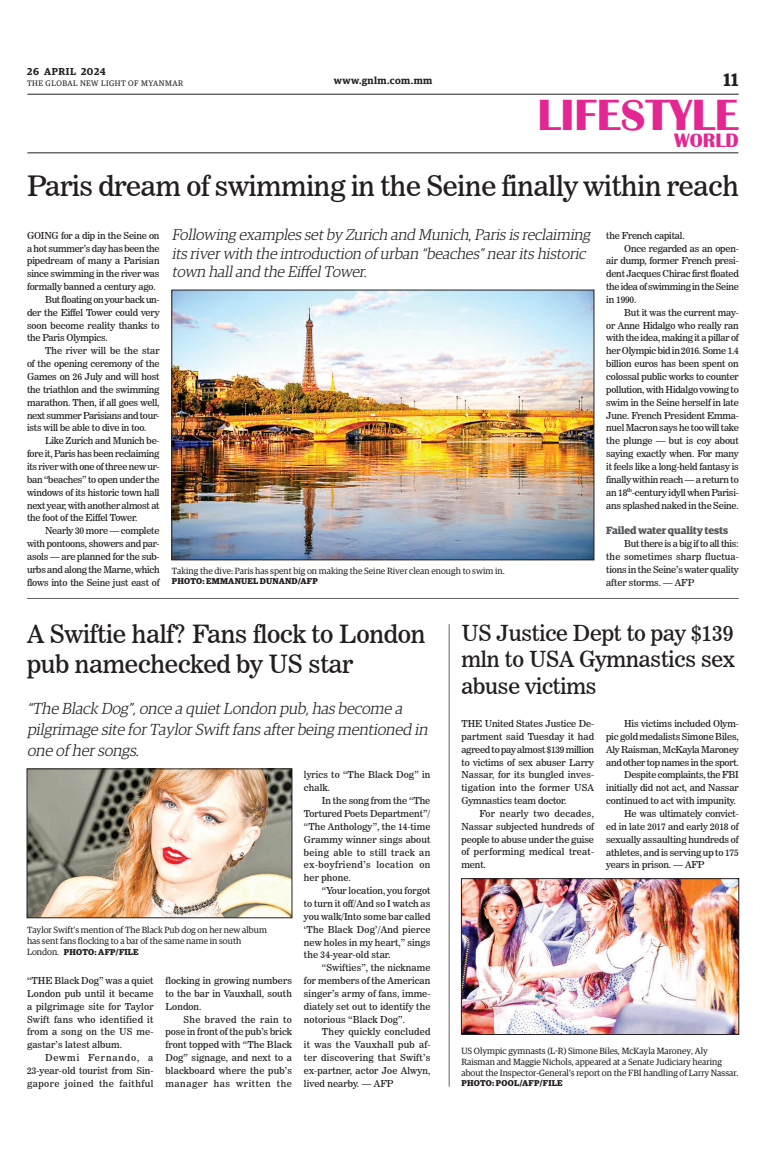
<style>
.page{position:relative;width:773px;height:1152px;background:#fff}
.page>*{position:absolute;margin:0;border:0;box-sizing:border-box;transform-origin:0 0}
.t1{font:700 45px "Britannic";color:#e42692}
._2_Clm_Head{font:28px "News 706 BT Roman C";letter-spacing:-.01em;color:#231f20}
._2_Clm_Head-2{font:25px/30px "News 706 BT Roman C";letter-spacing:-.01em;color:#231f20}
._2_Clm_Head-3{font:22px/26.4px "News 706 BT Roman C";letter-spacing:-.01em;color:#231f20;text-align:justify}
.t2{font:700 20px "Britannic";color:#e42692}
.t3{font:600 18px "Guardian Egyp";color:#231f20}
.t4{font:italic 300 16px/21.2px "Guardian Egyp";letter-spacing:-.005em;color:#231f20}
.t5{font:italic 300 15.5px/18.6px "Guardian Egyp";color:#231f20}
.Sub_Body{font:700 10.5px "Guardian Egyp";letter-spacing:-.01em;color:#57585a}
.t6{font:600 10px "Guardian Egyp";letter-spacing:.05em;color:#231f20}
._2nd_Body{font:9.5px/12.9px "News 706 BT Roman C";letter-spacing:-.01em;color:#231f20;text-align:justify}
.Normal_Para{font:9.5px/12.9px "News 706 BT Roman C";letter-spacing:.01em;color:#231f20;text-align:justify}
._2nd_Body-2{font:9.5px/12.9px "News 706 BT Roman C";letter-spacing:.01em;color:#231f20}
.t7{font:9px/10.8px "Guardian Egyp";color:#231f20}
.t8{font:700 8.5px "Guardian Egyp";letter-spacing:.02em;color:#231f20}
.t9{font:8px "Guardian Egyp";letter-spacing:.06em;color:#231f20}
.s1{font-weight:400;font-size:9px}
</style>
<div class="page">
<hr style="left:27px;top:94px;width:711px;height:1px;background:#231f20">
<hr style="left:27px;top:153px;width:711px;height:1px;background:#231f20">
<img style="left:174px;top:292px;width:418px;height:266px">
<div style="left:172px;top:290px;width:422px;height:270px;border:1px solid #231f20"></div>
<img style="left:29px;top:771px;width:261px;height:145px">
<div style="left:27px;top:769px;width:265px;height:149px;border:1px solid #231f20"></div>
<hr style="left:27px;top:598px;width:711px;height:1px;background:#231f20">
<img style="left:463px;top:881px;width:273px;height:152px">
<div style="left:461px;top:879px;width:277px;height:156px;border:1px solid #231f20"></div>
<hr style="left:449px;top:624px;width:1px;height:463px;background:#231f20">
<p class="t6" style="left:27px;top:64px;width:80px">26 APRIL 2024</p>
<p class="t9" style="left:27px;top:78px;width:158px">THE GLOBAL NEW LIGHT OF MYANMAR</p>
<p class="t6" style="left:334px;top:73px;width:100px">www.gnlm.com.mm</p>
<h3 class="t3" style="left:723px;top:67px;width:16px">11</h3>
<h1 class="t1" style="left:537px;top:90px;width:203px">LIFESTYLE</h1>
<h3 class="t2" style="left:674px;top:129px;width:66px">WORLD</h3>
<p class="_2_Clm_Head" style="left:27px;top:169px;width:713px">Paris dream of swimming in the Seine finally within reach</p>
<p class="t5" style="left:172px;top:224px;width:423px">Following examples setby Zurich and Munich,Paris is reclaiming its riverwith the introduction of urban “beaches”nearits historic town halland the EiffelTower.</p>
<p class="Normal_Para" style="left:27px;top:229px;width:134px">GOING for a dip in the Seine on a hot summer’s day has been the pipedream of many a Parisian since swimming in the river was formally banned a century ago.</p>
<p class="_2nd_Body" style="left:27px;top:293px;width:134px;text-indent:18px">But floating on your back un&shy;der the Eiffel Tower could very soon become reality thanks to the Paris Olympics.</p>
<p class="_2nd_Body" style="left:27px;top:344px;width:134px;text-indent:18px">The river will be the star of the opening ceremony of the Games on 26 July and will host the triathlon and the swimming marathon. Then, if all goes well, next summer Parisians and tour&shy;ists will be able to dive in too.</p>
<p class="_2nd_Body" style="left:27px;top:434px;width:134px;text-indent:18px">Like Zurich and Munich be&shy;fore it, Paris has been reclaiming its river with one of three new ur&shy;ban “beaches” to open under the windows of its historic town hall next year, with another almost at the foot of the Eiffel Tower.</p>
<p class="_2nd_Body" style="left:27px;top:524px;width:134px;text-indent:18px">Nearly 30 more — complete with pontoons, showers and par&shy;asols — are planned for the sub&shy;urbs and along the Marne, which flows into the Seine just east of</p>
<p class="_2nd_Body" style="left:606px;top:229px;width:80px">the French capital.</p>
<p class="_2nd_Body" style="left:606px;top:242px;width:134px;text-indent:18px">Once regarded as an open&shy;air dump, former French presi&shy;dent Jacques Chirac first floated the idea of swimming in the Seine in 1990.</p>
<p class="_2nd_Body" style="left:606px;top:306px;width:134px;text-indent:18px">But it was the current may&shy;or Anne Hidalgo who really ran with the idea, making it a pillar of her Olympic bid in 2016. Some 1.4 billion euros has been spent on colossal public works to counter pollution, with Hidalgo vowing to swim in the Seine herself in late June. French President Emma&shy;nuel Macron says he too will take the plunge — but is coy about saying exactly when. For many it feels like a long-held fantasy is finally within reach — a return to an 18<sup>th</sup>-century idyll when Parisi&shy;ans splashed naked in the Seine.</p>
<p class="Sub_Body" style="left:606px;top:523px;width:123px">Failed water quality tests</p>
<p class="_2nd_Body" style="left:606px;top:537px;width:134px;text-indent:18px">But there is a big if to all this: the sometimes sharp fluctua&shy;tions in the Seine’s water quality after storms. — AFP</p>
<p class="t7" style="left:172px;top:565px;width:334px">Taking the dive: Paris has spent big on making the Seine River clean enough to swim in.</p>
<p class="t8" style="left:172px;top:575px;width:147px">PHOTO: EMMANUEL DUNAND/AFP</p>
<p class="_2_Clm_Head-2" style="left:27px;top:619px;width:400px">A Swiftie half? Fans flock to London pub namechecked by US star</p>
<p class="t4" style="left:27px;top:697px;width:405px">“The Black Dog”,once a quietLondon pub,has become a pilgrimage site forTaylorSwiftfans afterbeing mentioned in one of hersongs.</p>
<p class="t7" style="left:27px;top:924px;width:241px">Taylor Swift’s mention of The Black Pub dog on her new album has sent fans flocking to a bar of the same name in south</p>
<p class="t8" style="left:27px;top:945px;width:113px"><span class="s1">London.</span> PHOTO: AFP/FILE</p>
<p class="Normal_Para" style="left:27px;top:974px;width:128px">“THE Black Dog” was a quiet London pub until it became a pilgrimage site for Taylor Swift fans who identified it from a song on the US me&shy;gastar’s latest album.</p>
<p class="_2nd_Body" style="left:27px;top:1051px;width:128px;text-indent:18px">Dewmi Fernando, a 23-year-old tourist from Sin&shy;gapore joined the faithful</p>
<p class="_2nd_Body" style="left:165px;top:974px;width:128px">flocking in growing numbers to the bar in Vauxhall, south London.</p>
<p class="_2nd_Body" style="left:165px;top:1013px;width:128px;text-indent:18px">She braved the rain to pose in front of the pub’s brick front topped with “The Black Dog” signage, and next to a blackboard where the pub’s manager has written the</p>
<p class="_2nd_Body-2" style="left:304px;top:769px;width:128px">lyrics to “The Black Dog” in chalk.</p>
<p class="_2nd_Body" style="left:304px;top:794px;width:128px;text-indent:18px">In the song from the “The Tortured Poets Department”/ “The Anthology”, the 14-time Grammy winner sings about being able to still track an ex-boyfriend’s location on her phone.</p>
<p class="_2nd_Body" style="left:304px;top:884px;width:128px;text-indent:18px">“Your location, you forgot to turn it off/And so I watch as you walk/Into some bar called ‘The Black Dog’/And pierce new holes in my heart,” sings the 34-year-old star.</p>
<p class="_2nd_Body" style="left:304px;top:961px;width:128px;text-indent:18px">“Swifties”, the nickname for members of the American singer’s army of fans, imme&shy;diately set out to identify the notorious “Black Dog”.</p>
<p class="_2nd_Body" style="left:304px;top:1026px;width:128px;text-indent:18px">They quickly concluded it was the Vauxhall pub af&shy;ter discovering that Swift’s ex-partner, actor Joe Alwyn, lived nearby. — AFP</p>
<p class="_2_Clm_Head-3" style="left:461px;top:620px;width:275px">US Justice Dept to pay $139 mln to USA Gymnastics sex abuse victims</p>
<p class="Normal_Para" style="left:461px;top:717px;width:134px">THE United States Justice De&shy;partment said Tuesday it had agreed to pay almost $139 million to victims of sex abuser Larry Nassar, for its bungled inves&shy;tigation into the former USA Gymnastics team doctor.</p>
<p class="_2nd_Body" style="left:461px;top:807px;width:134px;text-indent:18px">For nearly two decades, Nassar subjected hundreds of people to abuse under the guise of performing medical treat&shy;ment.</p>
<p class="_2nd_Body" style="left:606px;top:717px;width:134px;text-indent:18px">His victims included Olym&shy;pic gold medalists Simone Biles, Aly Raisman, McKayla Maroney and other top names in the sport.</p>
<p class="_2nd_Body" style="left:606px;top:769px;width:134px;text-indent:18px">Despite complaints, the FBI initially did not act, and Nassar continued to act with impunity.</p>
<p class="_2nd_Body" style="left:606px;top:807px;width:134px;text-indent:18px">He was ultimately convict&shy;ed in late 2017 and early 2018 of sexually assaulting hundreds of athletes, and is serving up to 175 years in prison. — AFP</p>
<p class="t7" style="left:461px;top:1045px;width:278px">US Olympic gymnasts (L-R) Simone Biles, McKayla Maroney, Aly<br>Raisman and Maggie Nichols, appeared at a Senate Judiciary hearing about the Inspector-General’s report on the FBI handling of Larry Nassar.</p>
<p class="t8" style="left:461px;top:1077px;width:102px">PHOTO: POOL/AFP/FILE</p>
</div>
